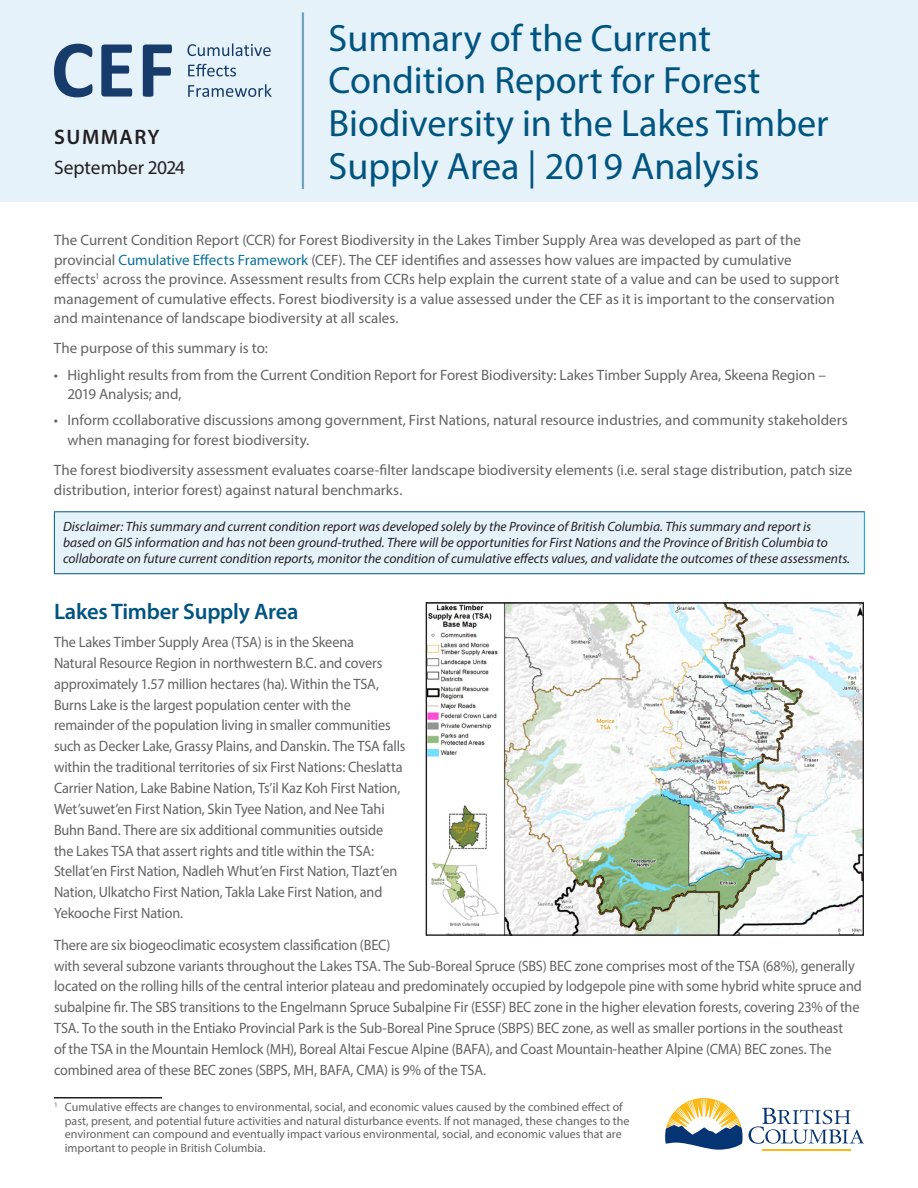
<style>
.page{position:relative;width:918px;height:1188px;background:#fff}
.page>*{position:absolute;margin:0;border:0;box-sizing:border-box;transform-origin:0 0}
.t1{font:38.1px/42.8px "Myriad Pro";color:#005480}
.t2{font:600 22.5px "Myriad Pro";letter-spacing:-.01em;color:#005480}
.t3{font:600 21px "Myriad Pro";letter-spacing:.07em;color:#231f20}
.t4{font:19.5px "Myriad Pro";color:#231f20}
.t5{font:15px/20.9px "Myriad Pro";letter-spacing:-.005em;color:#636366;scale:.95 1}
.t6{font:15px/19.5px "Myriad Pro";letter-spacing:-.005em;color:#636366}
.t7{font:italic 13.5px/16.2px "Myriad Pro";color:#231f20}
.t8{font:12px/13.5px "Myriad Pro";color:#636366}
.s1{color:#09719a}
</style>
<div class="page">
<div style="left:0;top:0;width:918px;height:201px;background:#e6f2fa"></div>
<div style="left:54px;top:512px;width:810px;height:62px;background:#e6f2fa"></div>
<hr style="left:54px;top:511px;width:811px;height:1px;background:#005480">
<hr style="left:54px;top:512px;width:1px;height:61px;background:#005480">
<hr style="left:54px;top:573px;width:811px;height:1px;background:#005480">
<hr style="left:864px;top:512px;width:1px;height:61px;background:#069ddc">
<hr style="left:54px;top:1097px;width:108px;height:2px;background:#231f20">
<svg style="left:188px;top:43px;width:83px;height:13px"></svg>
<svg style="left:188px;top:84px;width:84px;height:13px"></svg>
<svg style="left:188px;top:64px;width:48px;height:13px"></svg>
<svg style="left:54px;top:44px;width:118px;height:53px"></svg>
<hr style="left:302px;top:12px;width:2px;height:177px;background:#005480">
<img style="left:428px;top:604px;width:434px;height:330px">
<div style="left:426px;top:602px;width:438px;height:334px;border:1px solid #231f20"></div>
<svg style="left:665px;top:1098px;width:199px;height:52px"></svg>
<h3 class="t3" style="left:54px;top:123px;width:107px">SUMMARY</h3>
<h3 class="t4" style="left:54px;top:155px;width:133px">September 2024</h3>
<h1 class="t1" style="left:329px;top:16px;width:502px">Summary of the Current<br>Condition Report for Forest<br>Biodiversity in the Lakes Timber<br>Supply Area | 2019 Analysis</h1>
<p class="t6" style="left:54px;top:230px;width:787px">The Current Condition Report (CCR) for Forest Biodiversity in the Lakes Timber Supply Area was developed as part of the provincial <span class="s1">Cumulative Effects Framework</span> (CEF). The CEF identifies and assesses how values are impacted by cumulative effects<sup>1</sup> across the province. Assessment results from CCRs help explain the current state of a value and can be used to support management of cumulative effects. Forest biodiversity is a value assessed under the CEF as it is important to the conservation and maintenance of landscape biodiversity at all scales.</p>
<p class="t6" style="left:54px;top:338px;width:215px">The purpose of this summary is to:</p>
<p class="t6" style="left:67px;top:365px;width:760px;text-indent:-14px">• Highlight results from from the Current Condition Report for Forest Biodiversity: Lakes Timber Supply Area, Skeena Region –<br>2019 Analysis; and,</p>
<p class="t6" style="left:67px;top:410px;width:782px;text-indent:-14px">• Inform ccollaborative discussions among government, First Nations, natural resource industries, and community stakeholders when managing for forest biodiversity.</p>
<p class="t6" style="left:54px;top:460px;width:800px">The forest biodiversity assessment evaluates coarse-filter landscape biodiversity elements (i.e. seral stage distribution, patch size distribution, interior forest) against natural benchmarks.</p>
<p class="t7" style="left:63px;top:518px;width:789px">Disclaimer: This summary and current condition report was developed solely by the Province of British Columbia. This summary and report is<br>based on GIS information and has not been ground-truthed. There will be opportunities for First Nations and the Province of British Columbia to collaborate on future current condition reports, monitor the condition of cumulative effects values, and validate the outcomes of these assessments.</p>
<h2 class="t2" style="left:54px;top:598px;width:246px">Lakes Timber Supply Area</h2>
<p class="t5" style="left:54px;top:631px;width:371px">The Lakes Timber Supply Area (TSA) is in the Skeena<br>Natural Resource Region in northwestern B.C. and covers approximately 1.57 million hectares (ha). Within the TSA, Burns Lake is the largest population center with the remainder of the population living in smaller communities such as Decker Lake, Grassy Plains, and Danskin. The TSA falls within the traditional territories of six First Nations: Cheslatta Carrier Nation, Lake Babine Nation, Ts’il Kaz Koh First Nation, Wet’suwet’en First Nation, Skin Tyee Nation, and Nee Tahi Buhn Band. There are six additional communities outside the Lakes TSA that assert rights and title within the TSA:<br>Stellat’en First Nation, Nadleh Whut’en First Nation, Tlazt’en Nation, Ulkatcho First Nation, Takla Lake First Nation, and Yekooche First Nation.</p>
<p class="t5" style="left:54px;top:934px;width:852px">There are six biogeoclimatic ecosystem classification (BEC)<br>with several subzone variants throughout the Lakes TSA. The Sub-Boreal Spruce (SBS) BEC zone comprises most of the TSA (68%), generally located on the rolling hills of the central interior plateau and predominately occupied by lodgepole pine with some hybrid white spruce and subalpine fir. The SBS transitions to the Engelmann Spruce Subalpine Fir (ESSF) BEC zone in the higher elevation forests, covering 23% of the TSA. To the south in the Entiako Provincial Park is the Sub-Boreal Pine Spruce (SBPS) BEC zone, as well as smaller portions in the southeast<br>of the TSA in the Mountain Hemlock (MH), Boreal Altai Fescue Alpine (BAFA), and Coast Mountain-heather Alpine (CMA) BEC zones. The combined area of these BEC zones (SBPS, MH, BAFA, CMA) is 9% of the TSA.</p>
<p class="t8" style="left:65px;top:1100px;width:566px;text-indent:-11px"><sup>1</sup> Cumulative effects are changes to environmental, social, and economic values caused by the combined effect of past, present, and potential future activities and natural disturbance events. If not managed, these changes to the environment can compound and eventually impact various environmental, social, and economic values that are important to people in British Columbia.</p>
</div>
